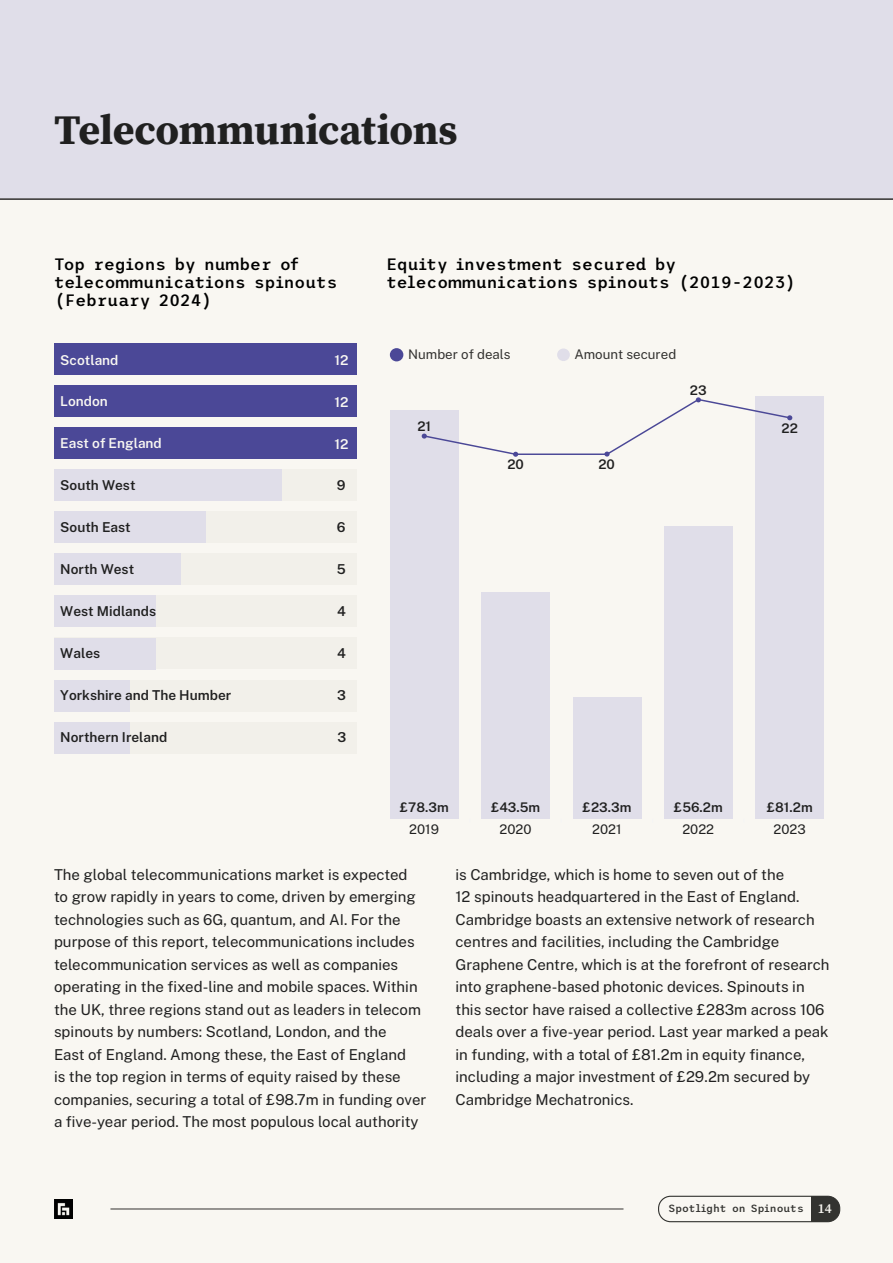
<style>
.page{position:relative;width:893px;height:1263px;background:#f9f7f2}
.page>*{position:absolute;margin:0;border:0;box-sizing:border-box;transform-origin:0 0}
.t1{font:700 42px "Source Serif Pro";letter-spacing:-.01em;color:#202020}
.t2{font:500 16.5px/18px "Trispace";color:#000}
.t3{font:15px/22.5px "Public Sans";color:#202020}
.t4{font:600 13.65px "Public Sans";color:#202020}
.t5{font:600 13.65px "Public Sans";color:#f9f7f2}
.t6{font:600 13.2px "Public Sans";color:#202020}
.t7{font:13.2px "Public Sans";color:#333230}
.t8{font:13.2px "Public Sans";color:#202020}
.t9{font:500 10.5px "Trispace";color:#333330}
.s1{font-family:"Source Serif Pro";font-weight:600;font-size:13.5px;color:#f9f7f2}
</style>
<div class="page">
<img style="left:54px;top:1199px;width:19px;height:19px">
<div style="left:658px;top:1196px;width:182px;height:26px;border:1px solid #333330;border-radius:12px"></div>
<svg style="left:828px;top:1196px;width:12px;height:26px"></svg>
<div style="left:812px;top:1196px;width:16px;height:26px;background:#333330"></div>
<div style="left:0;top:0;width:893px;height:200px;background:#e0dee9"></div>
<hr style="left:110px;top:1209px;width:513px;height:1px;background:#333230">
<div style="left:54px;top:470px;width:302px;height:31px;background:#f2f0ea"></div>
<div style="left:54px;top:512px;width:302px;height:31px;background:#f2f0ea"></div>
<div style="left:54px;top:554px;width:302px;height:31px;background:#f2f0ea"></div>
<div style="left:54px;top:596px;width:302px;height:31px;background:#f2f0ea"></div>
<div style="left:54px;top:638px;width:302px;height:31px;background:#f2f0ea"></div>
<div style="left:54px;top:680px;width:302px;height:31px;background:#f2f0ea"></div>
<div style="left:54px;top:722px;width:302px;height:31px;background:#f2f0ea"></div>
<div style="left:54px;top:722px;width:76px;height:31px;background:#e0dee9"></div>
<div style="left:54px;top:680px;width:76px;height:31px;background:#e0dee9"></div>
<div style="left:54px;top:638px;width:101px;height:31px;background:#e0dee9"></div>
<div style="left:54px;top:596px;width:101px;height:31px;background:#e0dee9"></div>
<div style="left:54px;top:554px;width:127px;height:31px;background:#e0dee9"></div>
<div style="left:54px;top:512px;width:152px;height:31px;background:#e0dee9"></div>
<div style="left:54px;top:470px;width:228px;height:31px;background:#e0dee9"></div>
<div style="left:54px;top:428px;width:302px;height:31px;background:#4b4897"></div>
<div style="left:54px;top:386px;width:302px;height:31px;background:#4b4897"></div>
<div style="left:54px;top:343px;width:302px;height:32px;background:#4b4897"></div>
<img style="left:389px;top:348px;width:435px;height:471px">
<h3 class="t1" style="left:54px;top:101px;width:405px">Telecommunications</h3>
<h4 class="t2" style="left:54px;top:254px;width:285px">Top regions by number of telecommunications spinouts (February 2024)</h4>
<p class="t5" style="left:60px;top:350px;width:60px">Scotland</p>
<p class="t5" style="left:334px;top:350px;width:16px">12</p>
<p class="t5" style="left:60px;top:392px;width:49px">London</p>
<p class="t5" style="left:334px;top:392px;width:16px">12</p>
<p class="t5" style="left:60px;top:434px;width:103px">East of England</p>
<p class="t5" style="left:334px;top:434px;width:16px">12</p>
<p class="t4" style="left:60px;top:476px;width:77px">South West</p>
<p class="t4" style="left:337px;top:476px;width:10px">9</p>
<p class="t4" style="left:60px;top:518px;width:72px">South East</p>
<p class="t4" style="left:337px;top:518px;width:10px">6</p>
<p class="t4" style="left:60px;top:560px;width:75px">North West</p>
<p class="t4" style="left:337px;top:560px;width:10px">5</p>
<p class="t4" style="left:60px;top:602px;width:97px">West Midlands</p>
<p class="t4" style="left:337px;top:602px;width:10px">4</p>
<p class="t4" style="left:60px;top:643px;width:41px">Wales</p>
<p class="t4" style="left:337px;top:644px;width:10px">4</p>
<p class="t4" style="left:60px;top:685px;width:172px">Yorkshire and The Humber</p>
<p class="t4" style="left:337px;top:685px;width:10px">3</p>
<p class="t4" style="left:60px;top:727px;width:109px">Northern Ireland</p>
<p class="t4" style="left:337px;top:727px;width:10px">3</p>
<h4 class="t2" style="left:386px;top:254px;width:411px">Equity investment secured by telecommunications spinouts (2019-2023)</h4>
<p class="t7" style="left:408px;top:345px;width:104px">Number of deals</p>
<p class="t7" style="left:574px;top:345px;width:103px">Amount secured</p>
<p class="t6" style="left:690px;top:380px;width:18px">23</p>
<p class="t6" style="left:417px;top:417px;width:15px">21</p>
<p class="t6" style="left:781px;top:418px;width:18px">22</p>
<p class="t6" style="left:507px;top:455px;width:18px">20</p>
<p class="t6" style="left:598px;top:455px;width:18px">20</p>
<p class="t6" style="left:400px;top:798px;width:50px">£78.3m</p>
<p class="t6" style="left:674px;top:798px;width:50px">£56.2m</p>
<p class="t6" style="left:491px;top:798px;width:51px">£43.5m</p>
<p class="t6" style="left:583px;top:798px;width:50px">£23.3m</p>
<p class="t6" style="left:767px;top:798px;width:47px">£81.2m</p>
<p class="t8" style="left:409px;top:820px;width:31px">2019</p>
<p class="t8" style="left:499px;top:820px;width:34px">2020</p>
<p class="t8" style="left:592px;top:820px;width:31px">2021</p>
<p class="t8" style="left:682px;top:820px;width:33px">2022</p>
<p class="t8" style="left:773px;top:820px;width:34px">2023</p>
<p class="t3" style="left:54px;top:862px;width:374px">The global telecommunications market is expected<br>to grow rapidly in years to come, driven by emerging technologies such as 6G, quantum, and AI. For the purpose of this report, telecommunications includes telecommunication services as well as companies operating in the fixed-line and mobile spaces. Within the UK, three regions stand out as leaders in telecom spinouts by numbers: Scotland, London, and the<br>East of England. Among these, the East of England<br>is the top region in terms of equity raised by these companies, securing a total of £98.7m in funding over a five-year period. The most populous local authority</p>
<p class="t3" style="left:455px;top:862px;width:375px">is Cambridge, which is home to seven out of the<br>12 spinouts headquartered in the East of England.<br>Cambridge boasts an extensive network of research centres and facilities, including the Cambridge Graphene Centre, which is at the forefront of research into graphene-based photonic devices. Spinouts in this sector have raised a collective £283m across 106 deals over a five-year period. Last year marked a peak in funding, with a total of £81.2m in equity finance, including a major investment of £29.2m secured by Cambridge Mechatronics.</p>
<p class="t9" style="left:668px;top:1200px;width:165px">Spotlight on Spinouts <span class="s1">14</span></p>
</div>
